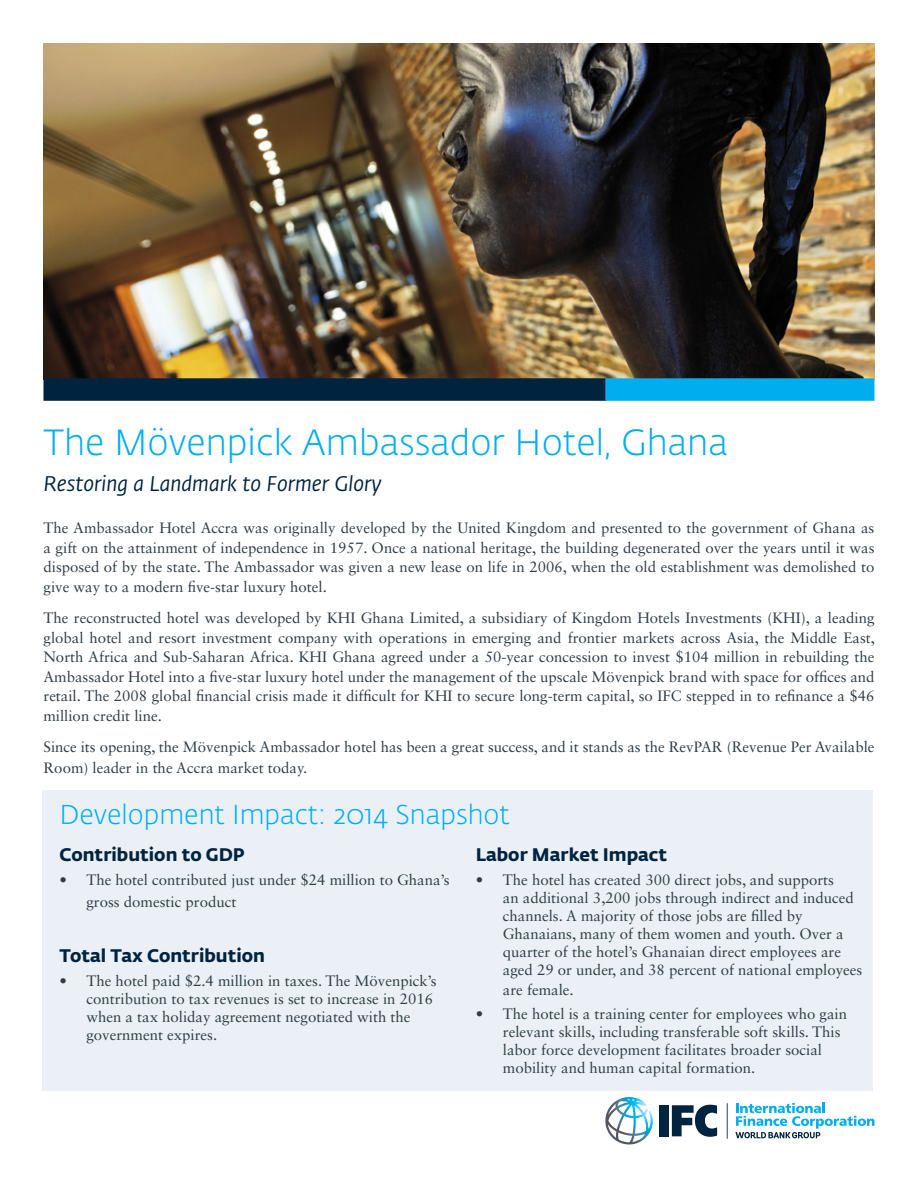
<style>
.page{position:relative;width:918px;height:1188px;background:#fff}
.page>*{position:absolute;margin:0;border:0;box-sizing:border-box;transform-origin:0 0}
.t1{font:300 36px "Fedra Sans Std";color:#00aeef}
.t2{font:300 27px "Fedra Sans Std";color:#00aeef}
.t3{font:italic 21px "Fedra Sans Std";color:#002340}
.t4{font:700 18px "Fedra Sans Std";color:#002340}
.t5{font:15px/18px "Sabon LT Std";color:#2f3d47}
</style>
<div class="page">
<img style="left:44px;top:44px;width:830px;height:334px">
<div style="left:44px;top:378px;width:563px;height:23px;background:#002340"></div>
<div style="left:605px;top:378px;width:269px;height:23px;background:#00aeef"></div>
<div style="left:42px;top:790px;width:831px;height:300px;background:#eaf0f5"></div>
<div style="left:659px;top:1105px;width:10px;height:31px;background:#002340"></div>
<svg style="left:672px;top:1105px;width:45px;height:32px"></svg>
<svg style="left:735px;top:1103px;width:139px;height:35px"></svg>
<hr style="left:727px;top:1103px;width:1px;height:36px;background:#002340">
<svg style="left:605px;top:1097px;width:48px;height:47px"></svg>
<p class="t1" style="left:44px;top:420px;width:686px">The Mövenpick Ambassador Hotel, Ghana</p>
<p class="t3" style="left:44px;top:471px;width:340px">Restoring a Landmark to Former Glory</p>
<p class="t5" style="left:44px;top:518px;width:833px;line-height:19.5px;text-align:justify">The Ambassador Hotel Accra was originally developed by the United Kingdom and presented to the government of Ghana as a gift on the attainment of independence in 1957. Once a national heritage, the building degenerated over the years until it was disposed of by the state. The Ambassador was given a new lease on life in 2006, when the old establishment was demolished to give way to a modern five-star luxury hotel.</p>
<p class="t5" style="left:44px;top:608px;width:833px;line-height:19.5px;text-align:justify">The reconstructed hotel was developed by KHI Ghana Limited, a subsidiary of Kingdom Hotels Investments (KHI), a leading global hotel and resort investment company with operations in emerging and frontier markets across Asia, the Middle East, North Africa and Sub-Saharan Africa. KHI Ghana agreed under a 50-year concession to invest $104 million in rebuilding the Ambassador Hotel into a five-star luxury hotel under the management of the upscale Mövenpick brand with space for offices and retail. The 2008 global financial crisis made it difficult for KHI to secure long-term capital, so IFC stepped in to refinance a $46 million credit line.</p>
<p class="t5" style="left:44px;top:737px;width:833px;line-height:21px">Since its opening, the Mövenpick Ambassador hotel has been a great success, and it stands as the RevPAR (Revenue Per Available<br>Room) leader in the Accra market today.</p>
<p class="t2" style="left:59px;top:798px;width:452px">Development Impact: 2014 Snapshot</p>
<p class="t4" style="left:59px;top:843px;width:187px">Contribution to GDP</p>
<p class="t5" style="left:86px;top:869px;width:365px;line-height:21.6px;text-indent:-27px">• The hotel contributed just under $24 million to Ghana’s gross domestic product</p>
<p class="t4" style="left:59px;top:944px;width:207px">Total Tax Contribution</p>
<p class="t5" style="left:86px;top:972px;width:352px;text-indent:-27px">• The hotel paid $2.4 million in taxes. The Mövenpick’s contribution to tax revenues is set to increase in 2016 when a tax holiday agreement negotiated with the government expires.</p>
<p class="t4" style="left:476px;top:843px;width:193px">Labor Market Impact</p>
<p class="t5" style="left:503px;top:871px;width:361px;text-indent:-27px">• The hotel has created 300 direct jobs, and supports<br>an additional 3,200 jobs through indirect and induced channels. A majority of those jobs are filled by Ghanaians, many of them women and youth. Over a quarter of the hotel’s Ghanaian direct employees are aged 29 or under, and 38 percent of national employees</p>
<p class="t5" style="left:503px;top:981px;width:72px">are female.</p>
<p class="t5" style="left:503px;top:1005px;width:346px;text-indent:-27px">• The hotel is a training center for employees who gain relevant skills, including transferable soft skills. This labor force development facilitates broader social mobility and human capital formation.</p>
</div>
